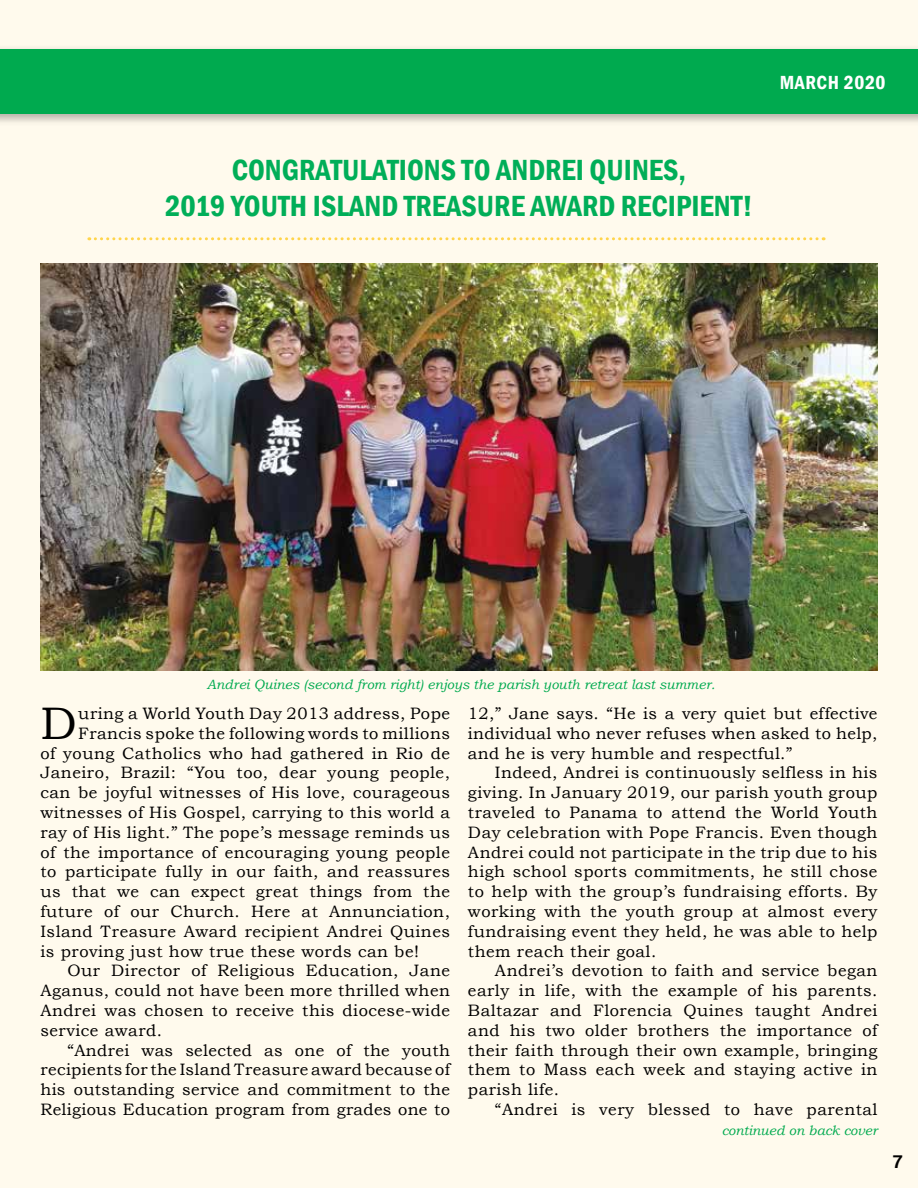
<style>
.page{position:relative;width:918px;height:1188px;background:#fffaed}
.page>*{position:absolute;margin:0;border:0;box-sizing:border-box;transform-origin:0 0}
.t1{font:45.6px "Bookman Old Style";color:#000}
.t2{font:600 condensed 30px/36px "Franklin Gothic";color:#00ae58;text-align:center}
.t3{font:600 condensed 19.5px "Franklin Gothic";letter-spacing:.03em;color:#fff}
.t4{font:700 18px "Helvetica";color:#000}
.t5{font:16.5px/19.8px "Bookman Old Style";letter-spacing:.03em;color:#000;text-align:justify}
.t6{font:italic 13.5px "Bookman Old Style";color:#00aa4f}
</style>
<div class="page">
<div style="left:0;top:45px;width:918px;height:81px;background:#000;opacity:.3"></div>
<div style="left:0;top:50px;width:918px;height:64px;background:#00aa4f"></div>
<svg style="left:89px;top:237px;width:728px;height:3px"></svg>
<img style="left:40px;top:263px;width:838px;height:407px">
<h2 class="t2" style="left:165px;top:152px;width:589px">CONGRATULATIONS TO ANDREI QUINES,<br>2019 YOUTH ISLAND TREASURE AWARD RECIPIENT!</h2>
<p class="t3" style="left:780px;top:69px;width:107px">MARCH 2020</p>
<p class="t6" style="left:207px;top:675px;width:510px">Andrei Quines (second from right) enjoys the parish youth retreat last summer.</p>
<h1 class="t1" style="left:40px;top:697px;width:38px">D</h1>
<p class="t5" style="left:78px;top:703px;width:373px">uring a World Youth Day 2013 address, Pope</p>
<p class="t5" style="left:78px;top:723px;width:373px">Francis spoke the following words to millions</p>
<p class="t5" style="left:40px;top:743px;width:411px">of young Catholics who had gathered in Rio de</p>
<p class="t5" style="left:40px;top:763px;width:411px">Janeiro, Brazil: “You too, dear young people,</p>
<p class="t5" style="left:40px;top:783px;width:411px">can be joyful witnesses of His love, courageous</p>
<p class="t5" style="left:40px;top:802px;width:411px">witnesses of His Gospel, carrying to this world a</p>
<p class="t5" style="left:40px;top:822px;width:411px">ray of His light.” The pope’s message reminds us</p>
<p class="t5" style="left:40px;top:842px;width:411px">of the importance of encouraging young people</p>
<p class="t5" style="left:40px;top:862px;width:411px">to participate fully in our faith, and reassures</p>
<p class="t5" style="left:40px;top:882px;width:411px">us that we can expect great things from the</p>
<p class="t5" style="left:40px;top:901px;width:411px">future of our Church. Here at Annunciation,</p>
<p class="t5" style="left:40px;top:921px;width:411px">Island Treasure Award recipient Andrei Quines</p>
<p class="t5" style="left:40px;top:941px;width:380px">is proving just how true these words can be!</p>
<p class="t5" style="left:67px;top:961px;width:384px">Our Director of Religious Education, Jane</p>
<p class="t5" style="left:40px;top:981px;width:411px">Aganus, could not have been more thrilled when</p>
<p class="t5" style="left:40px;top:1000px;width:411px">Andrei was chosen to receive this diocese-wide</p>
<p class="t5" style="left:40px;top:1020px;width:123px">service award.</p>
<p class="t5" style="left:67px;top:1040px;width:384px">“Andrei was selected as one of the youth</p>
<p class="t5" style="left:40px;top:1060px;width:411px">recipients for the Island Treasure award because of</p>
<p class="t5" style="left:40px;top:1080px;width:411px">his outstanding service and commitment to the</p>
<p class="t5" style="left:40px;top:1099px;width:411px">Religious Education program from grades one to</p>
<p class="t5" style="left:468px;top:703px;width:411px">12,” Jane says. “He is a very quiet but effective individual who never refuses when asked to help, and he is very humble and respectful.”</p>
<p class="t5" style="left:468px;top:763px;width:411px;text-indent:27px">Indeed, Andrei is continuously selfless in his giving. In January 2019, our parish youth group traveled to Panama to attend the World Youth Day celebration with Pope Francis. Even though Andrei could not participate in the trip due to his high school sports commitments, he still chose to help with the group’s fundraising efforts. By working with the youth group at almost every fundraising event they held, he was able to help them reach their goal.</p>
<p class="t5" style="left:468px;top:961px;width:411px;text-indent:27px">Andrei’s devotion to faith and service began early in life, with the example of his parents.<br>Baltazar and Florencia Quines taught Andrei and his two older brothers the importance of their faith through their own example, bringing them to Mass each week and staying active in parish life.</p>
<p class="t5" style="left:495px;top:1099px;width:384px">“Andrei is very blessed to have parental</p>
<p class="t6" style="left:722px;top:1121px;width:157px">continued on back cover</p>
<p class="t4" style="left:893px;top:1147px;width:12px">7</p>
</div>
